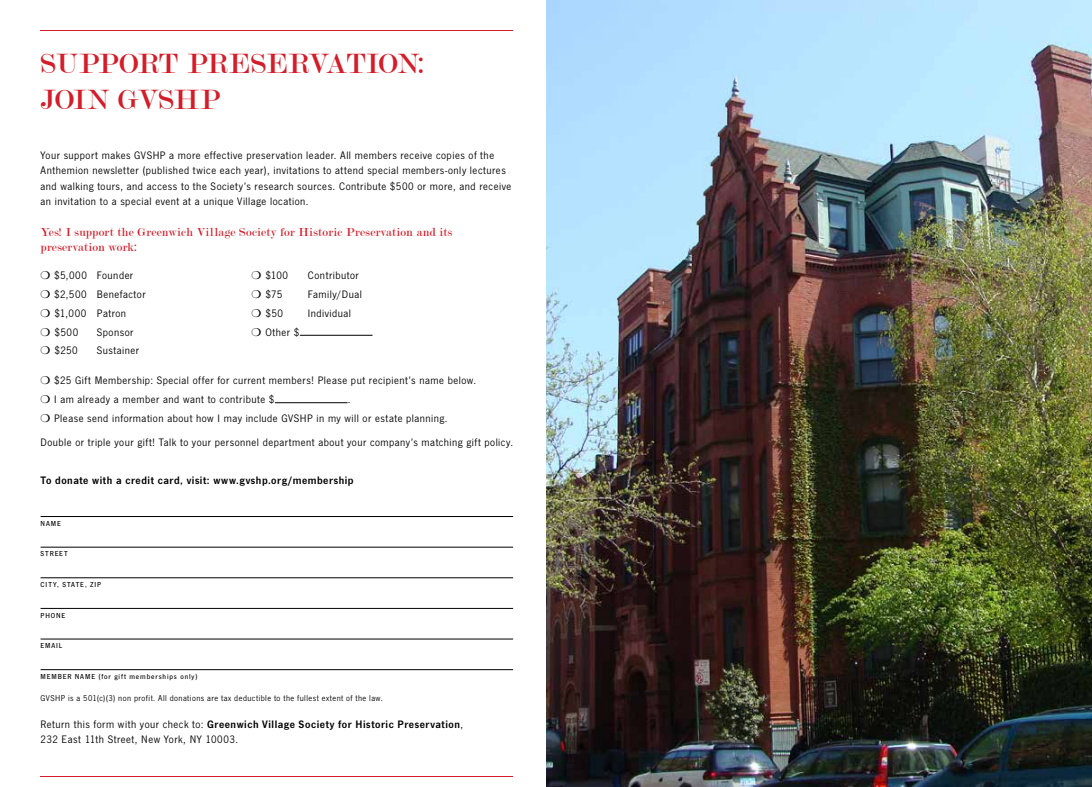
<style>
.page{position:relative;width:1092px;height:787px;background:#fff}
.page>*{position:absolute;margin:0;border:0;box-sizing:border-box;transform-origin:0 0}
.t1{font:30px/36px "Modern";letter-spacing:.005em;color:#d51c29}
.t2{font:12.5px/15px "Modern";letter-spacing:.02em;color:#d51c29}
.t3{font:11.25px/15.6px "News Gothic FS";letter-spacing:.045em;color:#000}
.t4{font:600 11.25px "News Gothic FS";letter-spacing:.05em;color:#000}
.t5{font:8.75px "News Gothic FS";letter-spacing:.05em;color:#000}
.t6{font:500 7.5px "News Gothic FS";letter-spacing:.12em;color:#000}
.s1{font-weight:600}
</style>
<div class="page">
<img style="left:547px;top:0;width:545px;height:787px">
<hr style="left:41px;top:516px;width:472px;height:1px;background:#000">
<hr style="left:41px;top:547px;width:472px;height:1px;background:#000">
<hr style="left:41px;top:577px;width:472px;height:1px;background:#000">
<hr style="left:41px;top:608px;width:472px;height:1px;background:#000">
<hr style="left:41px;top:639px;width:472px;height:1px;background:#000">
<hr style="left:41px;top:669px;width:472px;height:1px;background:#000">
<hr style="left:300px;top:335px;width:72px;height:1px;background:#000">
<hr style="left:275px;top:402px;width:72px;height:1px;background:#000">
<hr style="left:41px;top:30px;width:472px;height:1px;background:#d51c29">
<hr style="left:41px;top:776px;width:472px;height:1px;background:#d51c29">
<h1 class="t1" style="left:41px;top:46px;width:386px">SUPPORT PRESERVATION:<br>JOIN GVSHP</h1>
<p class="t3" style="left:41px;top:147px;width:472px">Your support makes GVSHP a more effective preservation leader. All members receive copies of the Anthemion newsletter (published twice each year), invitations to attend special members-only lectures and walking tours, and access to the Society’s research sources. Contribute $500 or more, and receive an invitation to a special event at a unique Village location.</p>
<p class="t2" style="left:41px;top:225px;width:413px">Yes! I support the Greenwich Village Society for Historic Preservation and its preservation work:</p>
<p class="t3" style="left:54px;top:266px;width:93px;line-height:18.8px">$5,000 Founder $2,500 Benefactor $1,000 Patron $500</p>
<p class="t3" style="left:265px;top:268px;width:24px">$100</p>
<p class="t3" style="left:308px;top:268px;width:53px">Contributor</p>
<p class="t3" style="left:265px;top:286px;width:19px">$75</p>
<p class="t3" style="left:308px;top:286px;width:56px">Family/Dual</p>
<p class="t3" style="left:265px;top:305px;width:19px">$50</p>
<p class="t3" style="left:308px;top:305px;width:45px">Individual</p>
<p class="t3" style="left:265px;top:324px;width:36px">Other $</p>
<p class="t3" style="left:54px;top:371px;width:424px;line-height:18.6px">$25 Gift Membership: Special offer for current members! Please put recipient’s name below.<br>I am already a member and want to contribute $</p>
<p class="t3" style="left:54px;top:390px;width:395px;line-height:18.6px;text-indent:294px">.<br>Please send information about how I may include GVSHP in my will or estate planning.</p>
<p class="t3" style="left:41px;top:434px;width:474px">Double or triple your gift! Talk to your personnel department about your company’s matching gift policy.</p>
<p class="t4" style="left:41px;top:474px;width:314px">To donate with a credit card, visit: www.gvshp.org/membership</p>
<p class="t6" style="left:41px;top:519px;width:22px">NAME</p>
<p class="t6" style="left:41px;top:550px;width:29px">STREET</p>
<p class="t6" style="left:41px;top:580px;width:62px">CITY, STATE, ZIP</p>
<p class="t6" style="left:41px;top:611px;width:26px">PHONE</p>
<p class="t6" style="left:41px;top:642px;width:23px">EMAIL</p>
<p class="t6" style="left:41px;top:672px;width:158px">MEMBER NAME (for gift memberships only)</p>
<p class="t5" style="left:41px;top:693px;width:344px">GVSHP is a 501(c)(3) non profit. All donations are tax deductible to the fullest extent of the law.</p>
<p class="t3" style="left:41px;top:716px;width:424px">Return this form with your check to: <span class="s1">Greenwich Village Society for Historic Preservation</span>,<br>232 East 11th Street, New York, NY 10003.</p>
<p class="t3" style="left:97px;top:324px;width:38px">Sponsor</p>
<p class="t3" style="left:54px;top:343px;width:25px">$250</p>
<p class="t3" style="left:97px;top:343px;width:44px">Sustainer</p>
</div>
